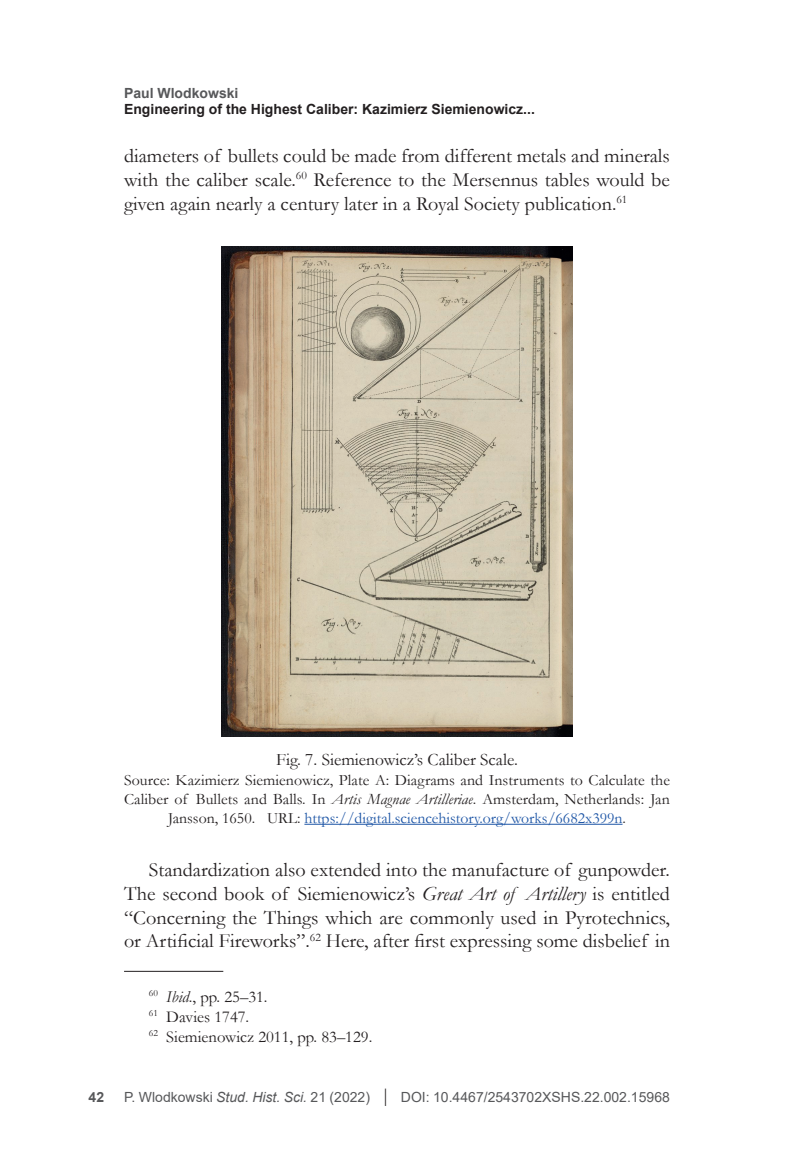
<style>
.page{position:relative;width:794px;height:1166px;background:#fff}
.page>*{position:absolute;margin:0;border:0;box-sizing:border-box;transform-origin:0 0}
.t1{font:20.12px/23.8px "Garamond";color:#231f20;text-align:justify}
.t2{font:17.5px "Garamond";color:#231f20}
.t3{font:16.62px/20.1px "Garamond";color:#231f20}
.t4{font:15.75px/19.2px "Garamond";letter-spacing:.005em;color:#231f20;text-align:center}
.t5{font:14px "Arial";color:#57585a}
.t6{font:700 14px "Arial";color:#231f20}
.t7{font:700 14px "Arial";color:#57585a}
.s1{font-style:italic}
.s2{color:#1e56a6}
.s3{font-size:18.2px;color:#231f20}
</style>
<div class="page">
<hr style="left:304px;top:824px;width:318px;height:1px;background:#1e56a6">
<img style="left:221px;top:247px;width:351px;height:490px">
<hr style="left:124px;top:971px;width:99px;height:1px;background:#231f20">
<p class="t7" style="left:124px;top:83px;width:116px">Paul Wlodkowski</p>
<p class="t6" style="left:124px;top:99px;width:412px">Engineering of the Highest Caliber: Kazimierz Siemienowicz...</p>
<p class="t1" style="left:124px;top:143px;width:547px">diameters of bullets could be made from different metals and minerals with the caliber scale.<sup>60</sup> Reference to the Mersennus tables would be given again nearly a century later in a Royal Society publication.<sup>61</sup></p>
<p class="t2" style="left:276px;top:748px;width:243px">Fig. 7. Siemienowicz’s Caliber Scale.</p>
<p class="t4" style="left:124px;top:769px;width:547px">Source: Kazimierz Siemienowicz, Plate A: Diagrams and Instruments to Calculate the<br>Caliber of Bullets and Balls. In <span class="s1">Artis Magnae Artilleriae</span>. Amsterdam, Netherlands: Jan<br>Jansson, 1650. URL: <span class="s2">https://digital.sciencehistory.org/works/6682x399n</span>.</p>
<p class="t1" style="left:124px;top:857px;width:547px;text-indent:25px">Standardization also extended into the manufacture of gunpowder.<br>The second book of Siemienowicz’s <span class="s1">Great Art of Artillery</span> is entitled “Concerning the Things which are commonly used in Pyrotechnics, or Artificial Fireworks”.<sup>62</sup> Here, after first expressing some disbelief in</p>
<p class="t3" style="left:149px;top:986px;width:225px"><sup>60</sup> <span class="s1">Ibid</span>., pp. 25–31.<br><sup>61</sup> Davies 1747.<br><sup>62</sup> Siemienowicz 2011, pp. 83–129.</p>
<p class="t7" style="left:89px;top:1087px;width:17px">42</p>
<p class="t5" style="left:124px;top:1087px;width:547px">P. Wlodkowski <span class="s1">Stud. Hist. Sci.</span> 21 (2022) <span class="s3">|</span> DOI: 10.4467/2543702XSHS.22.002.15968</p>
</div>
